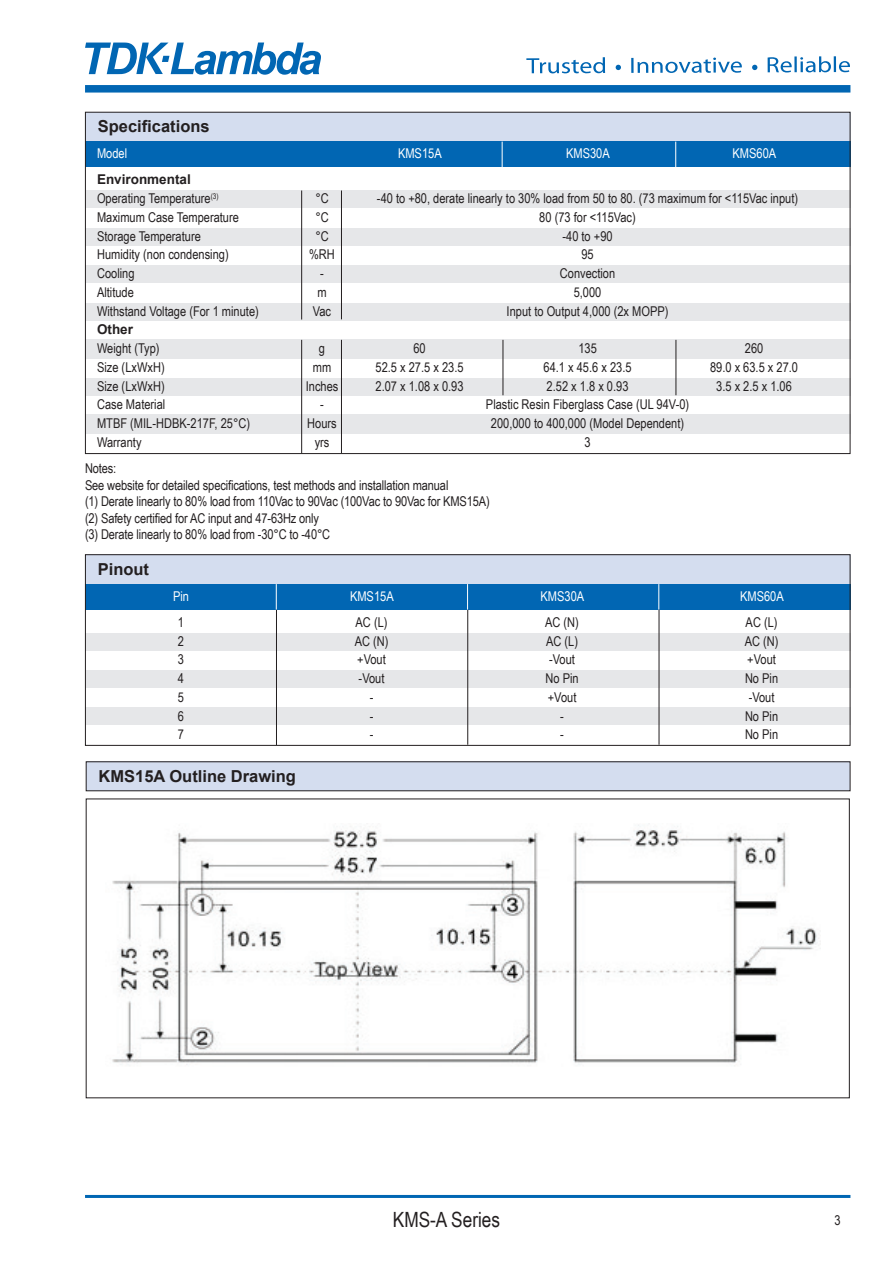
<style>
.page{position:relative;width:893px;height:1263px;background:#fff}
.page>*{position:absolute;margin:0;border:0;box-sizing:border-box;transform-origin:0 0}
.t1{font:21px "Arial Narrow";color:#231f20}
.t2{font:700 16.5px "Arial";color:#231f20}
.t3{font:13.5px "Arial Narrow";color:#231f20}
.t4{font:13.5px "Arial Narrow";color:#fff}
.t5{font:700 13.5px "Arial";color:#231f20}
</style>
<div class="page">
<div style="left:85px;top:85px;width:765px;height:8px;background:#0166b3"></div>
<hr style="left:85px;top:1195px;width:765px;height:3px;background:#0166b3">
<svg style="left:85px;top:43px;width:236px;height:32px"></svg>
<div style="left:85px;top:112px;width:765px;height:30px;background:#d4ddef"></div>
<div style="left:85px;top:142px;width:765px;height:25px;background:#0166b3"></div>
<div style="left:85px;top:190px;width:765px;height:17px;background:#e6e7e9"></div>
<div style="left:85px;top:228px;width:765px;height:17px;background:#e6e7e9"></div>
<div style="left:85px;top:266px;width:765px;height:17px;background:#e6e7e9"></div>
<div style="left:85px;top:303px;width:765px;height:17px;background:#e6e7e9"></div>
<div style="left:85px;top:378px;width:765px;height:17px;background:#e6e7e9"></div>
<div style="left:85px;top:339px;width:765px;height:20px;background:#e6e7e9"></div>
<div style="left:85px;top:414px;width:765px;height:20px;background:#e6e7e9"></div>
<hr style="left:341px;top:190px;width:1px;height:129px;background:#231f20">
<hr style="left:341px;top:340px;width:1px;height:113px;background:#231f20">
<hr style="left:676px;top:340px;width:1px;height:55px;background:#231f20">
<hr style="left:503px;top:340px;width:1px;height:55px;background:#231f20">
<hr style="left:301px;top:190px;width:1px;height:129px;background:#231f20">
<hr style="left:301px;top:340px;width:1px;height:113px;background:#231f20">
<svg style="left:675px;top:142px;width:1px;height:25px"></svg>
<svg style="left:502px;top:142px;width:1px;height:25px"></svg>
<div style="left:85px;top:554px;width:765px;height:30px;background:#d4ddef"></div>
<div style="left:85px;top:584px;width:765px;height:26px;background:#0166b3"></div>
<div style="left:85px;top:633px;width:765px;height:17px;background:#e6e7e9"></div>
<div style="left:85px;top:670px;width:765px;height:17px;background:#e6e7e9"></div>
<div style="left:85px;top:708px;width:765px;height:17px;background:#e6e7e9"></div>
<div style="left:85px;top:554px;width:765px;height:192px;border:1px solid #231f20"></div>
<hr style="left:467px;top:610px;width:1px;height:135px;background:#231f20">
<hr style="left:659px;top:610px;width:1px;height:135px;background:#231f20">
<hr style="left:276px;top:610px;width:1px;height:135px;background:#231f20">
<svg style="left:467px;top:584px;width:1px;height:26px"></svg>
<svg style="left:658px;top:584px;width:1px;height:26px"></svg>
<svg style="left:276px;top:584px;width:1px;height:26px"></svg>
<div style="left:87px;top:761px;width:763px;height:29px;background:#d4ddef"></div>
<div style="left:86px;top:761px;width:764px;height:30px;border:1px solid #231f20"></div>
<img style="left:112px;top:825px;width:709px;height:240px">
<svg style="left:526px;top:57px;width:79px;height:16px"></svg>
<hr style="left:631px;top:58px;width:3px;height:15px;background:#0166b3">
<svg style="left:637px;top:58px;width:105px;height:15px"></svg>
<svg style="left:768px;top:57px;width:24px;height:16px"></svg>
<hr style="left:794px;top:56px;width:3px;height:16px;background:#0166b3">
<svg style="left:800px;top:56px;width:50px;height:16px"></svg>
<svg style="left:616px;top:65px;width:5px;height:5px"></svg>
<svg style="left:752px;top:65px;width:5px;height:5px"></svg>
<p class="t2" style="left:98px;top:115px;width:113px">Specifications</p>
<p class="t4" style="left:97px;top:143px;width:32px">Model</p>
<p class="t4" style="left:398px;top:143px;width:45px">KMS15A</p>
<p class="t4" style="left:566px;top:143px;width:45px">KMS30A</p>
<p class="t4" style="left:733px;top:143px;width:45px">KMS60A</p>
<p class="t5" style="left:97px;top:170px;width:95px">Environmental</p>
<p class="t3" style="left:97px;top:188px;width:123px">Operating Temperature<sup>(3)</sup></p>
<p class="t3" style="left:315px;top:188px;width:15px">°C</p>
<p class="t3" style="left:377px;top:188px;width:423px">-40 to +80, derate linearly to 30% load from 50 to 80. (73 maximum for &lt;115Vac input)</p>
<p class="t3" style="left:97px;top:207px;width:143px">Maximum Case Temperature</p>
<p class="t3" style="left:315px;top:207px;width:15px">°C</p>
<p class="t3" style="left:539px;top:207px;width:98px">80 (73 for &lt;115Vac)</p>
<p class="t3" style="left:97px;top:226px;width:105px">Storage Temperature</p>
<p class="t3" style="left:315px;top:226px;width:15px">°C</p>
<p class="t3" style="left:562px;top:226px;width:52px">-40 to +90</p>
<p class="t3" style="left:97px;top:245px;width:133px">Humidity (non condensing)</p>
<p class="t3" style="left:309px;top:245px;width:27px">%RH</p>
<p class="t3" style="left:581px;top:245px;width:14px">95</p>
<p class="t3" style="left:97px;top:263px;width:39px">Cooling</p>
<p class="t3" style="left:320px;top:263px;width:5px">-</p>
<p class="t3" style="left:560px;top:263px;width:57px">Convection</p>
<p class="t3" style="left:97px;top:282px;width:38px">Altitude</p>
<p class="t3" style="left:317px;top:282px;width:11px">m</p>
<p class="t3" style="left:574px;top:282px;width:29px">5,000</p>
<p class="t3" style="left:97px;top:301px;width:163px">Withstand Voltage (For 1 minute)</p>
<p class="t3" style="left:313px;top:301px;width:20px">Vac</p>
<p class="t3" style="left:507px;top:301px;width:163px">Input to Output 4,000 (2x MOPP)</p>
<p class="t5" style="left:97px;top:320px;width:38px">Other</p>
<p class="t3" style="left:97px;top:338px;width:64px">Weight (Typ)</p>
<p class="t3" style="left:319px;top:338px;width:8px">g</p>
<p class="t3" style="left:413px;top:338px;width:14px">60</p>
<p class="t3" style="left:578px;top:338px;width:20px">135</p>
<p class="t3" style="left:745px;top:338px;width:20px">260</p>
<p class="t3" style="left:97px;top:357px;width:69px">Size (LxWxH)</p>
<p class="t3" style="left:313px;top:357px;width:20px">mm</p>
<p class="t3" style="left:376px;top:357px;width:90px">52.5 x 27.5 x 23.5</p>
<p class="t3" style="left:544px;top:357px;width:90px">64.1 x 45.6 x 23.5</p>
<p class="t3" style="left:710px;top:357px;width:90px">89.0 x 63.5 x 27.0</p>
<p class="t3" style="left:97px;top:376px;width:69px">Size (LxWxH)</p>
<p class="t3" style="left:306px;top:376px;width:34px">Inches</p>
<p class="t3" style="left:376px;top:376px;width:90px">2.07 x 1.08 x 0.93</p>
<p class="t3" style="left:547px;top:376px;width:83px">2.52 x 1.8 x 0.93</p>
<p class="t3" style="left:716px;top:376px;width:77px">3.5 x 2.5 x 1.06</p>
<p class="t3" style="left:97px;top:395px;width:70px">Case Material</p>
<p class="t3" style="left:320px;top:395px;width:5px">-</p>
<p class="t3" style="left:486px;top:395px;width:205px">Plastic Resin Fiberglass Case (UL 94V-0)</p>
<p class="t3" style="left:97px;top:413px;width:155px">MTBF (MIL-HDBK-217F, 25°C)</p>
<p class="t3" style="left:307px;top:413px;width:31px">Hours</p>
<p class="t3" style="left:491px;top:413px;width:195px">200,000 to 400,000 (Model Dependent)</p>
<p class="t3" style="left:97px;top:432px;width:46px">Warranty</p>
<p class="t3" style="left:315px;top:432px;width:16px">yrs</p>
<p class="t3" style="left:584px;top:432px;width:8px">3</p>
<p class="t3" style="left:85px;top:459px;width:33px">Notes:</p>
<p class="t3" style="left:85px;top:475px;width:365px">See website for detailed specifications, test methods and installation manual</p>
<p class="t3" style="left:85px;top:492px;width:406px">(1) Derate linearly to 80% load from 110Vac to 90Vac (100Vac to 90Vac for KMS15A)</p>
<p class="t3" style="left:85px;top:508px;width:236px">(2) Safety certified for AC input and 47-63Hz only</p>
<p class="t3" style="left:85px;top:525px;width:247px">(3) Derate linearly to 80% load from -30°C to -40°C</p>
<p class="t2" style="left:98px;top:557px;width:53px">Pinout</p>
<p class="t4" style="left:173px;top:586px;width:17px">Pin</p>
<p class="t4" style="left:350px;top:586px;width:45px">KMS15A</p>
<p class="t4" style="left:540px;top:586px;width:45px">KMS30A</p>
<p class="t4" style="left:740px;top:586px;width:45px">KMS60A</p>
<p class="t3" style="left:178px;top:612px;width:8px">1</p>
<p class="t3" style="left:356px;top:612px;width:33px">AC (L)</p>
<p class="t3" style="left:545px;top:612px;width:35px">AC (N)</p>
<p class="t3" style="left:746px;top:612px;width:33px">AC (L)</p>
<p class="t3" style="left:178px;top:631px;width:8px">2</p>
<p class="t3" style="left:355px;top:631px;width:35px">AC (N)</p>
<p class="t3" style="left:546px;top:631px;width:33px">AC (L)</p>
<p class="t3" style="left:745px;top:631px;width:35px">AC (N)</p>
<p class="t3" style="left:178px;top:650px;width:8px">3</p>
<p class="t3" style="left:357px;top:650px;width:30px">+Vout</p>
<p class="t3" style="left:549px;top:650px;width:27px">-Vout</p>
<p class="t3" style="left:747px;top:650px;width:30px">+Vout</p>
<p class="t3" style="left:178px;top:668px;width:8px">4</p>
<p class="t3" style="left:359px;top:668px;width:27px">-Vout</p>
<p class="t3" style="left:545px;top:668px;width:35px">No Pin</p>
<p class="t3" style="left:745px;top:668px;width:35px">No Pin</p>
<p class="t3" style="left:178px;top:687px;width:8px">5</p>
<p class="t3" style="left:370px;top:687px;width:5px">-</p>
<p class="t3" style="left:548px;top:687px;width:30px">+Vout</p>
<p class="t3" style="left:749px;top:687px;width:27px">-Vout</p>
<p class="t3" style="left:178px;top:706px;width:8px">6</p>
<p class="t3" style="left:370px;top:706px;width:5px">-</p>
<p class="t3" style="left:560px;top:706px;width:5px">-</p>
<p class="t3" style="left:745px;top:706px;width:35px">No Pin</p>
<p class="t3" style="left:178px;top:725px;width:8px">7</p>
<p class="t3" style="left:370px;top:725px;width:5px">-</p>
<p class="t3" style="left:560px;top:725px;width:5px">-</p>
<p class="t3" style="left:745px;top:725px;width:35px">No Pin</p>
<p class="t2" style="left:99px;top:764px;width:199px">KMS15A Outline Drawing</p>
<p class="t1" style="left:393px;top:1204px;width:109px">KMS-A Series</p>
<p class="t3" style="left:835px;top:1210px;width:8px">3</p>
</div>
